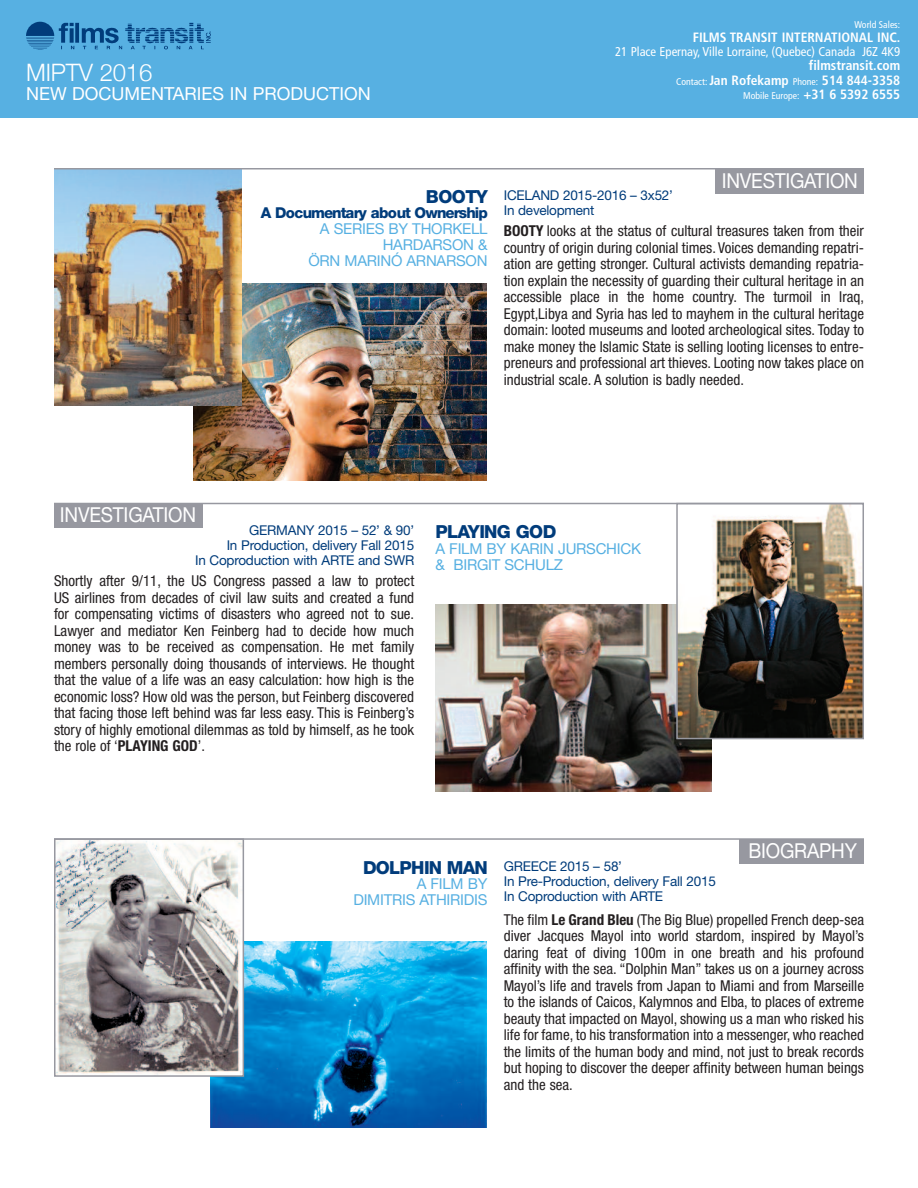
<style>
.page{position:relative;width:918px;height:1188px;background:#fff}
.page>*{position:absolute;margin:0;border:0;box-sizing:border-box;transform-origin:0 0}
.t1{font:300 24px "Helvetica Neue";letter-spacing:-.01em;color:#fff}
.t2{font:20.55px "Helvetica Neue";letter-spacing:-.01em;color:#fff;scale:.92 1}
.t3{font:18px "Helvetica Neue";color:#fff}
.t4{font:800 18px "Helvetica Neue";letter-spacing:-.03em;color:#013c7b}
.t5{font:800 18px "Helvetica Neue";letter-spacing:-.05em;color:#013c7b}
.t6{font:condensed 15px/16.5px "Helvetica Neue";color:#231f20;text-align:justify}
.t7{font:15px/15.8px "Helvetica Neue";letter-spacing:-.015em;color:#57b0e2;text-align:right}
.t8{font:800 15px "Helvetica Neue";letter-spacing:-.065em;color:#013c7b}
.t9{font:13.5px/15px "Helvetica Neue";letter-spacing:-.015em;color:#013c7b}
.t10{font:700 condensed 13.5px/14.2px "Frutiger";color:#fff;text-align:right}
.t11{font:condensed 12.75px "Frutiger";color:#fff}
.t12{font:condensed 9.75px "Frutiger";color:#fff}
.s1{font-weight:400;font-size:9.75px}
.s2{font-weight:700;font-size:13.5px}
.s3{font-weight:700}
</style>
<div class="page">
<div style="left:0;top:0;width:918px;height:117px;background:#57b0e2"></div>
<div style="left:54px;top:503px;width:148px;height:24px;background:#9798a0"></div>
<img style="left:26px;top:21px;width:185px;height:29px">
<div style="left:716px;top:169px;width:148px;height:25px;background:#9798a0"></div>
<img style="left:193px;top:283px;width:294px;height:198px">
<img style="left:54px;top:170px;width:188px;height:236px">
<hr style="left:54px;top:168px;width:810px;height:2px;background:#9798a0">
<div style="left:740px;top:839px;width:124px;height:25px;background:#9798a0"></div>
<img style="left:211px;top:941px;width:276px;height:186px">
<img style="left:57px;top:841px;width:184px;height:233px">
<div style="left:54px;top:838px;width:190px;height:239px;border:2px solid #9798a0"></div>
<hr style="left:54px;top:838px;width:810px;height:2px;background:#9798a0">
<img style="left:435px;top:605px;width:276px;height:187px">
<img style="left:679px;top:506px;width:182px;height:230px">
<div style="left:676px;top:503px;width:188px;height:236px;border:2px solid #9798a0"></div>
<hr style="left:54px;top:503px;width:810px;height:1px;background:#9798a0">
<h1 class="t1" style="left:26px;top:58px;width:128px">MIPTV 2016</h1>
<p class="t3" style="left:26px;top:88px;width:346px">NEW DOCUMENTARIES IN PRODUCTION</p>
<p class="t12" style="left:854px;top:20px;width:47px">World Sales:</p>
<p class="t10" style="left:693px;top:31px;width:209px">FILMS TRANSIT INTERNATIONAL INC.</p>
<p class="t11" style="left:615px;top:47px;width:287px">21 Place Epernay, Ville Lorraine, (Quebec) Canada J6Z 4K9</p>
<p class="t10" style="left:676px;top:60px;width:225px">filmstransit.com<br><span class="s1">Contact:</span> Jan Rofekamp <span class="s1">Phone:</span> 514 844-3358</p>
<p class="t12" style="left:743px;top:92px;width:159px">Mobile Europe: <span class="s2">+31 6 5392 6555</span></p>
<p class="t4" style="left:426px;top:190px;width:63px">BOOTY</p>
<p class="t8" style="left:261px;top:208px;width:228px">A Documentary about Ownership</p>
<p class="t7" style="left:308px;top:222px;width:181px">A SERIES BY THORKELL<br>HARDARSON &amp;<br>ÖRN MARINÓ ARNARSON</p>
<h2 class="t2" style="left:722px;top:174px;width:150px">INVESTIGATION</h2>
<p class="t9" style="left:504px;top:189px;width:171px">ICELAND 2015-2016 – 3x52’<br>In development</p>
<p class="t6" style="left:504px;top:224px;width:362px"><span class="s3">BOOTY</span> looks at the status of cultural treasures taken from their country of origin during colonial times. Voices demanding repatri&shy;ation are getting stronger. Cultural activists demanding repatria&shy;tion explain the necessity of guarding their cultural heritage in an accessible place in the home country. The turmoil in Iraq, Egypt,Libya and Syria has led to mayhem in the cultural heritage domain: looted museums and looted archeological sites. Today to make money the Islamic State is selling looting licenses to entre&shy;preneurs and professional art thieves. Looting now takes place on industrial scale. A solution is badly needed.</p>
<h2 class="t2" style="left:60px;top:507px;width:150px">INVESTIGATION</h2>
<p class="t9" style="left:195px;top:524px;width:221px;text-align:right">GERMANY 2015 – 52’ &amp; 90’<br>In Production, delivery Fall 2015<br>In Coproduction with ARTE and SWR</p>
<p class="t6" style="left:54px;top:574px;width:362px">Shortly after 9/11, the US Congress passed a law to protect US airlines from decades of civil law suits and created a fund for compensating victims of disasters who agreed not to sue.<br>Lawyer and mediator Ken Feinberg had to decide how much money was to be received as compensation. He met family members personally doing thousands of interviews. He thought that the value of a life was an easy calculation: how high is the economic loss? How old was the person, but Feinberg discovered that facing those left behind was far less easy. This is Feinberg’s story of highly emotional dilemmas as told by himself, as he took the role of ‘<span class="s3">PLAYING GOD</span>’.</p>
<p class="t4" style="left:436px;top:525px;width:122px">PLAYING GOD</p>
<p class="t7" style="left:436px;top:542px;width:207px;text-align:left">A FILM BY KARIN JURSCHICK &amp; BIRGIT SCHULZ</p>
<p class="t5" style="left:363px;top:861px;width:126px">DOLPHIN MAN</p>
<p class="t7" style="left:353px;top:878px;width:136px">A FILM BY<br>DIMITRIS ATHIRIDIS</p>
<h2 class="t2" style="left:748px;top:844px;width:120px">BIOGRAPHY</h2>
<p class="t9" style="left:504px;top:860px;width:214px">GREECE 2015 – 58’<br>In Pre-Production, delivery Fall 2015<br>In Coproduction with ARTE</p>
<p class="t6" style="left:504px;top:912px;width:362px">The film <span class="s3">Le Grand Bleu</span> (The Big Blue) propelled French deep-sea diver Jacques Mayol into world stardom, inspired by Mayol’s daring feat of diving 100m in one breath and his profound affinity with the sea. “Dolphin Man” takes us on a journey across Mayol’s life and travels from Japan to Miami and from Marseille to the islands of Caicos, Kalymnos and Elba, to places of extreme beauty that impacted on Mayol, showing us a man who risked his life for fame, to his transformation into a messenger, who reached the limits of the human body and mind, not just to break records but hoping to discover the deeper affinity between human beings and the sea.</p>
</div>
